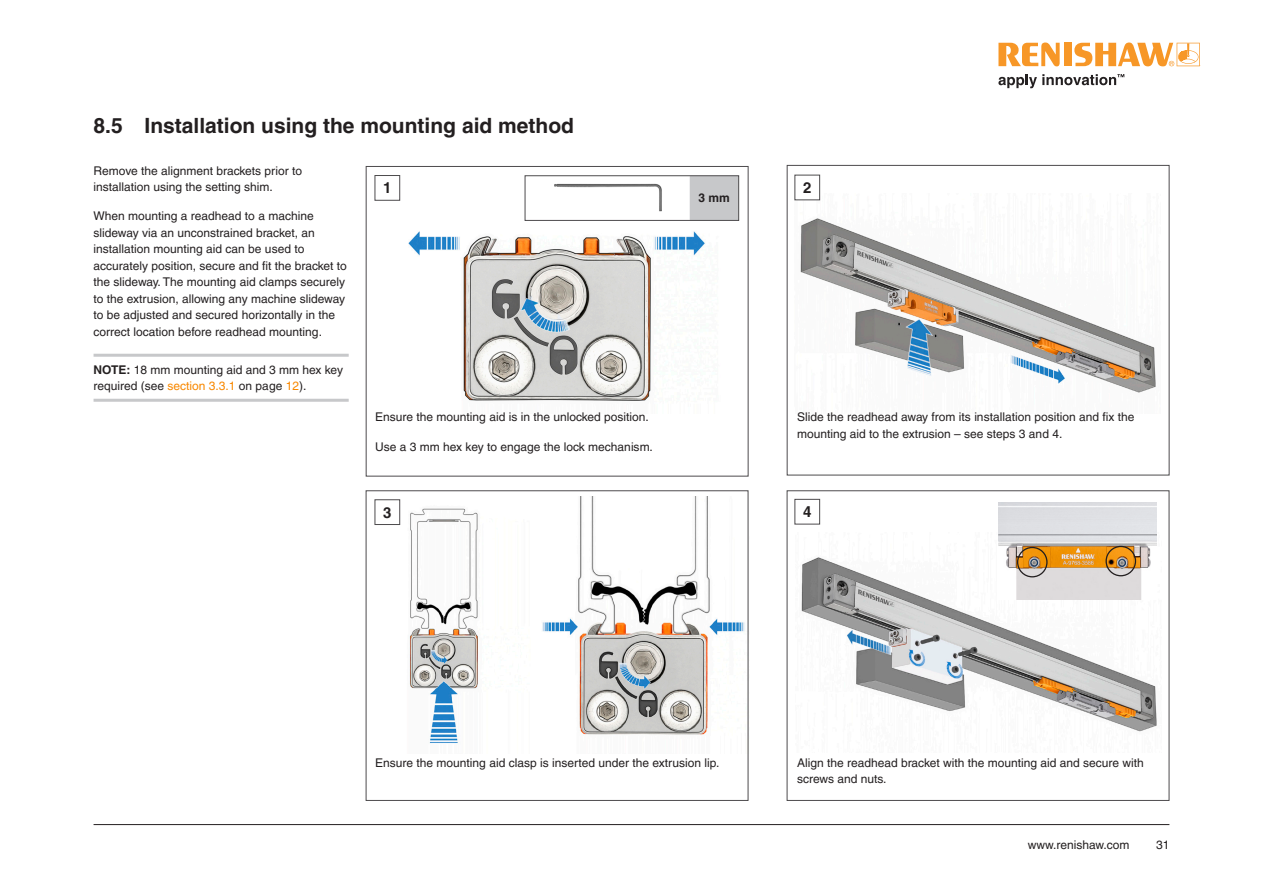
<style>
.page{position:relative;width:1263px;height:893px;background:#fff}
.page>*{position:absolute;margin:0;border:0;box-sizing:border-box;transform-origin:0 0}
.t1{font:700 21px "Helvetica LT Pro";color:#231f20}
._10pt_Body_Text_Bold_for_images{font:700 15px "Helvetica LT Pro";color:#231f20}
._8pt_Body_Text{font:12px/16.5px "Helvetica LT Pro";color:#231f20}
._8pt_Note{font:12px/16.5px "Helvetica LT Pro";color:#231f20}
._8pt_Body_Text-2{font:700 12px "Helvetica LT Pro";color:#231f20}
.s1{font-weight:700}
.s2{color:#f88800}
</style>
<div class="page">
<svg style="left:998px;top:43px;width:62px;height:23px"></svg>
<div style="left:1064px;top:43px;width:8px;height:23px;background:#f79727"></div>
<svg style="left:1074px;top:43px;width:126px;height:23px"></svg>
<svg style="left:998px;top:74px;width:126px;height:14px"></svg>
<img style="left:801px;top:557px;width:356px;height:175px">
<img style="left:374px;top:497px;width:375px;height:256px">
<img style="left:374px;top:198px;width:375px;height:216px">
<img style="left:795px;top:194px;width:361px;height:199px">
<div style="left:526px;top:177px;width:169px;height:42px;background:#fff"></div>
<img style="left:554px;top:183px;width:108px;height:29px">
<div style="left:690px;top:176px;width:48px;height:44px;background:#c7c8ca"></div>
<div style="left:525px;top:176px;width:214px;height:45px;border:1px solid #4d4b4d"></div>
<img style="left:998px;top:502px;width:159px;height:97px">
<div style="left:1105px;top:546px;width:31px;height:30px;border:1px solid #231f20;border-radius:50%"></div>
<div style="left:1017px;top:547px;width:30px;height:30px;border:1px solid #231f20;border-radius:50%"></div>
<div style="left:366px;top:490px;width:382px;height:311px;border:1px solid #4d4b4d"></div>
<div style="left:787px;top:490px;width:382px;height:311px;border:1px solid #4d4b4d"></div>
<hr style="left:94px;top:824px;width:1075px;height:1px;background:#231f20">
<hr style="left:94px;top:354px;width:255px;height:3px;background:#c7c8ca">
<hr style="left:94px;top:399px;width:255px;height:3px;background:#c7c8ca">
<div style="left:375px;top:176px;width:25px;height:24px;background:#fff"></div>
<div style="left:375px;top:175px;width:25px;height:26px;border:1px solid #4d4b4d"></div>
<div style="left:375px;top:500px;width:25px;height:24px;background:#fff"></div>
<div style="left:375px;top:499px;width:25px;height:26px;border:1px solid #4d4b4d"></div>
<div style="left:795px;top:175px;width:25px;height:25px;background:#fff"></div>
<div style="left:794px;top:499px;width:26px;height:25px;border:1px solid #4d4b4d"></div>
<p class="t1" style="left:94px;top:113px;width:482px">8.5 Installation using the mounting aid method</p>
<p class="_8pt_Body_Text" style="left:94px;top:162px;width:210px">Remove the alignment brackets prior to installation using the setting shim.</p>
<p class="_8pt_Body_Text" style="left:94px;top:208px;width:255px">When mounting a readhead to a machine slideway via an unconstrained bracket, an installation mounting aid can be used to accurately position, secure and fit the bracket to the slideway. The mounting aid clamps securely to the extrusion, allowing any machine slideway to be adjusted and secured horizontally in the correct location before readhead mounting.</p>
<p class="_8pt_Note" style="left:94px;top:361px;width:251px"><span class="s1">NOTE:</span> 18 mm mounting aid and 3 mm hex key required (see <span class="s2">section 3.3.1</span> on page <span class="s2">12</span>).</p>
<p class="_10pt_Body_Text_Bold_for_images" style="left:383px;top:179px;width:10px">1</p>
<p class="_8pt_Body_Text" style="left:375px;top:409px;width:275px">Ensure the mounting aid is in the unlocked position.</p>
<p class="_8pt_Body_Text" style="left:375px;top:438px;width:279px">Use a 3 mm hex key to engage the lock mechanism.</p>
<p class="_10pt_Body_Text_Bold_for_images" style="left:383px;top:503px;width:10px">3</p>
<p class="_8pt_Body_Text-2" style="left:698px;top:191px;width:33px">3 mm</p>
<p class="_10pt_Body_Text_Bold_for_images" style="left:803px;top:178px;width:10px">2</p>
<p class="_8pt_Body_Text" style="left:797px;top:409px;width:339px">Slide the readhead away from its installation position and fix the mounting aid to the extrusion – see steps 3 and 4.</p>
<p class="_10pt_Body_Text_Bold_for_images" style="left:803px;top:503px;width:10px">4</p>
<p class="_8pt_Body_Text" style="left:375px;top:754px;width:346px">Ensure the mounting aid clasp is inserted under the extrusion lip.</p>
<p class="_8pt_Body_Text" style="left:797px;top:754px;width:348px">Align the readhead bracket with the mounting aid and secure with screws and nuts.</p>
<p class="_8pt_Body_Text" style="left:1028px;top:837px;width:103px">www.renishaw.com</p>
<p class="_8pt_Body_Text" style="left:1156px;top:837px;width:15px">31</p>
</div>
